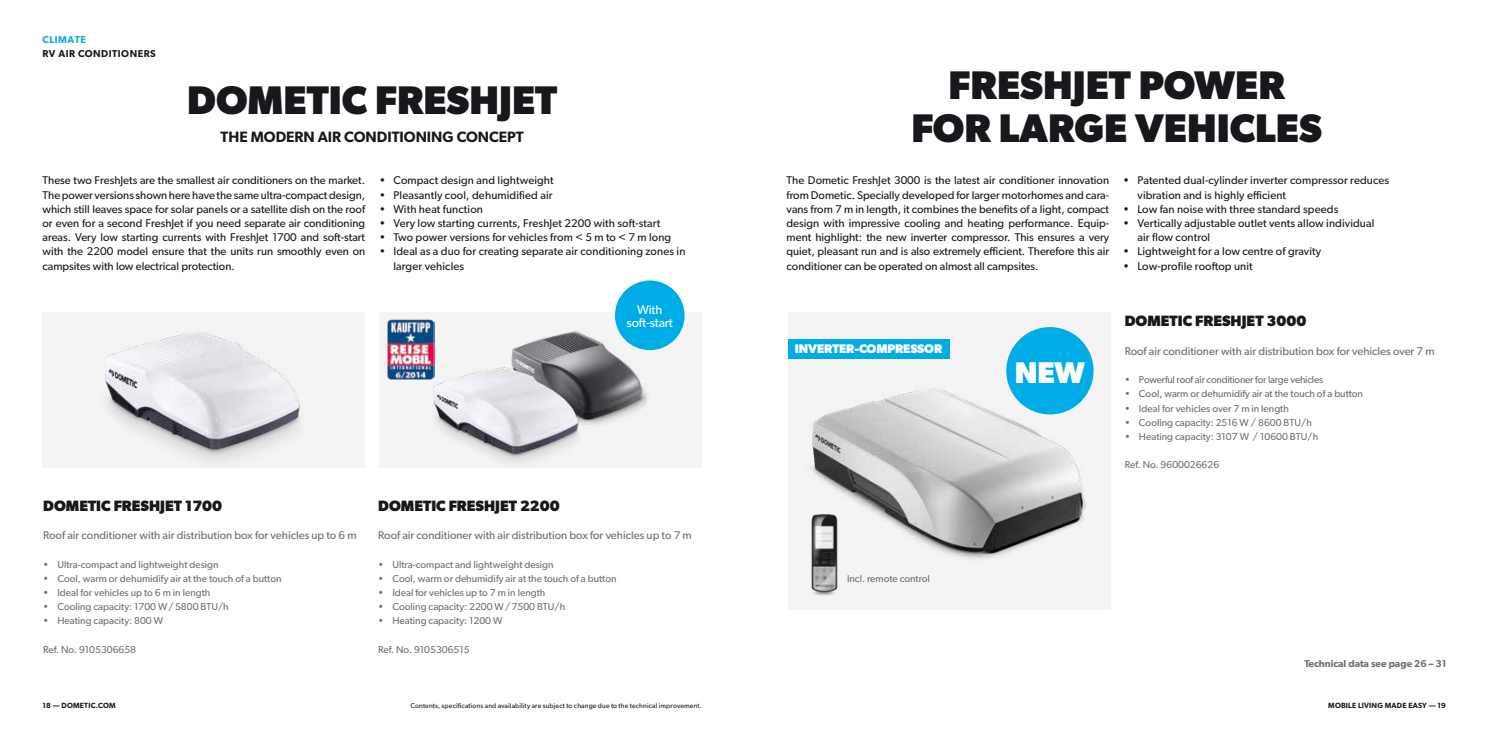
<style>
.page{position:relative;width:1489px;height:745px;background:#fff}
.page>*{position:absolute;margin:0;border:0;box-sizing:border-box;transform-origin:0 0}
.t1{font:700 40px/42.5px "Gibson";color:#1a171c;text-align:center}
.t2{font:700 30px "Gibson";color:#fff}
.t3{font:700 15px "Gibson";color:#1a171c}
.t4{font:600 15px "Gibson";color:#1a171c}
.t5{font:12.75px/12.8px "Gibson";letter-spacing:-.01em;color:#fff;text-align:center}
.t6{font:700 12.5px "Gibson";letter-spacing:-.01em;color:#fff}
.t7{font:11.25px/14.1px "Gibson";letter-spacing:.01em;color:#1a171c}
.t8{font:11.25px "Gibson";color:#6d6e70}
.t9{font:10px "Gibson";color:#6d6e70}
.t10{font:10px "Gibson";letter-spacing:-.02em;color:#6d6e70}
.t11{font:600 10px "Gibson";color:#6d6e70}
.t12{font:600 10px "Gibson";letter-spacing:.05em;color:#1a171c}
.t13{font:600 10px "Gibson";letter-spacing:.05em;color:#00ace5}
.t14{font:600 7.5px "Gibson";letter-spacing:.025em;color:#1a171c}
.t15{font:6.88px "Gibson";letter-spacing:.02em;color:#1a171c}
</style>
<div class="page">
<div style="left:787px;top:312px;width:323px;height:297px;background:#f4f4f5"></div>
<img style="left:810px;top:372px;width:284px;height:187px">
<div style="left:43px;top:312px;width:322px;height:155px;background:#f4f4f5"></div>
<div style="left:379px;top:312px;width:323px;height:155px;background:#f4f4f5"></div>
<img style="left:387px;top:319px;width:47px;height:61px">
<img style="left:99px;top:330px;width:207px;height:138px">
<img style="left:511px;top:321px;width:138px;height:104px">
<img style="left:429px;top:361px;width:153px;height:107px">
<img style="left:787px;top:507px;width:82px;height:90px">
<div style="left:615px;top:280px;width:69px;height:70px;background:#00ace5;border-radius:50%"></div>
<div style="left:1006px;top:327px;width:87px;height:87px;background:#00ace5;border-radius:50%"></div>
<div style="left:788px;top:338px;width:161px;height:20px;background:#00ace5"></div>
<p class="t13" style="left:43px;top:33px;width:45px">CLIMATE</p>
<p class="t12" style="left:43px;top:47px;width:115px">RV AIR CONDITIONERS</p>
<h1 class="t1" style="left:187px;top:77px;width:371px">DOMETIC FRESHJET</h1>
<h3 class="t4" style="left:220px;top:128px;width:305px">THE MODERN AIR CONDITIONING CONCEPT</h3>
<p class="t7" style="left:43px;top:173px;width:324px;text-align:justify">These two FreshJets are the smallest air conditioners on the market.<br>The power versions shown here have the same ultra-compact design, which still leaves space for solar panels or a satellite dish on the roof or even for a second FreshJet if you need separate air conditioning areas. Very low starting currents with FreshJet 1700 and soft-start with the 2200 model ensure that the units run smoothly even on campsites with low electrical protection.</p>
<p class="t7" style="left:379px;top:173px;width:176px">• Compact design and lightweight</p>
<p class="t7" style="left:379px;top:187px;width:175px">• Pleasantly cool, dehumidified air</p>
<p class="t7" style="left:379px;top:201px;width:105px">• With heat function</p>
<p class="t7" style="left:379px;top:216px;width:282px">• Very low starting currents, FreshJet 2200 with soft-start</p>
<p class="t7" style="left:379px;top:230px;width:293px">• Two power versions for vehicles from &lt; 5 m to &lt; 7 m long</p>
<p class="t7" style="left:393px;top:244px;width:293px;text-indent:-14px">• Ideal as a duo for creating separate air conditioning zones in larger vehicles</p>
<p class="t5" style="left:626px;top:303px;width:48px">With soft-start</p>
<h3 class="t3" style="left:43px;top:496px;width:180px">DOMETIC FRESHJET 1700</h3>
<p class="t8" style="left:43px;top:528px;width:315px">Roof air conditioner with air distribution box for vehicles up to 6 m</p>
<p class="t9" style="left:43px;top:557px;width:177px">• Ultra-compact and lightweight design</p>
<p class="t9" style="left:43px;top:572px;width:240px">• Cool, warm or dehumidify air at the touch of a button</p>
<p class="t9" style="left:43px;top:586px;width:168px">• Ideal for vehicles up to 6 m in length</p>
<p class="t9" style="left:43px;top:600px;width:187px">• Cooling capacity: 1700 W/5800 BTU/h</p>
<p class="t9" style="left:43px;top:614px;width:121px">• Heating capacity: 800 W</p>
<p class="t9" style="left:43px;top:642px;width:94px">Ref. No. 9105306658</p>
<h3 class="t3" style="left:378px;top:496px;width:183px">DOMETIC FRESHJET 2200</h3>
<p class="t8" style="left:378px;top:528px;width:315px">Roof air conditioner with air distribution box for vehicles up to 7 m</p>
<p class="t9" style="left:378px;top:557px;width:177px">• Ultra-compact and lightweight design</p>
<p class="t9" style="left:378px;top:572px;width:240px">• Cool, warm or dehumidify air at the touch of a button</p>
<p class="t9" style="left:378px;top:586px;width:168px">• Ideal for vehicles up to 7 m in length</p>
<p class="t9" style="left:378px;top:600px;width:188px">• Cooling capacity: 2200 W/7500 BTU/h</p>
<p class="t9" style="left:378px;top:614px;width:126px">• Heating capacity: 1200 W</p>
<p class="t9" style="left:378px;top:642px;width:93px">Ref. No. 9105306515</p>
<h1 class="t1" style="left:911px;top:63px;width:412px">FRESHJET POWER<br>FOR LARGE VEHICLES</h1>
<p class="t7" style="left:786px;top:173px;width:324px;text-align:justify">The Dometic FreshJet 3000 is the latest air conditioner innovation from Dometic. Specially developed for larger motorhomes and cara&shy;vans from 7 m in length, it combines the benefits of a light, compact design with impressive cooling and heating performance. Equip&shy;ment highlight: the new inverter compressor. This ensures a very quiet, pleasant run and is also extremely efficient. Therefore this air conditioner can be operated on almost all campsites.</p>
<p class="t7" style="left:1137px;top:173px;width:253px;text-indent:-14px">• Patented dual-cylinder inverter compressor reduces vibration and is highly efficient</p>
<p class="t7" style="left:1123px;top:201px;width:216px">• Low fan noise with three standard speeds</p>
<p class="t7" style="left:1137px;top:216px;width:238px;text-indent:-14px">• Vertically adjustable outlet vents allow individual air flow control</p>
<p class="t7" style="left:1123px;top:244px;width:199px">• Lightweight for a low centre of gravity</p>
<p class="t7" style="left:1123px;top:258px;width:131px">• Low-profile rooftop unit</p>
<p class="t6" style="left:794px;top:341px;width:149px">INVERTER-COMPRESSOR</p>
<p class="t9" style="left:847px;top:572px;width:84px">Incl. remote control</p>
<h2 class="t2" style="left:1014px;top:354px;width:72px">NEW</h2>
<h3 class="t3" style="left:1124px;top:312px;width:183px">DOMETIC FRESHJET 3000</h3>
<p class="t8" style="left:1124px;top:344px;width:311px">Roof air conditioner with air distribution box for vehicles over 7 m</p>
<p class="t9" style="left:1124px;top:387px;width:240px">• Cool, warm or dehumidify air at the touch of a button</p>
<p class="t9" style="left:1124px;top:402px;width:165px">• Ideal for vehicles over 7 m in length</p>
<p class="t10" style="left:1124px;top:373px;width:200px">• Powerful roof air conditioner for large vehicles</p>
<p class="t9" style="left:1124px;top:416px;width:188px">• Cooling capacity: 2516 W / 8600 BTU/h</p>
<p class="t9" style="left:1124px;top:430px;width:195px">• Heating capacity: 3107 W / 10600 BTU/h</p>
<p class="t9" style="left:1124px;top:458px;width:96px">Ref. No. 9600026626</p>
<p class="t11" style="left:1304px;top:657px;width:143px">Technical data see page 26 – 31</p>
<p class="t14" style="left:43px;top:701px;width:75px">18 — DOMETIC.COM</p>
<p class="t15" style="left:410px;top:701px;width:293px">Contents, specifications and availability are subject to change due to the technical improvement.</p>
<p class="t14" style="left:1328px;top:701px;width:119px">MOBILE LIVING MADE EASY — 19</p>
</div>
